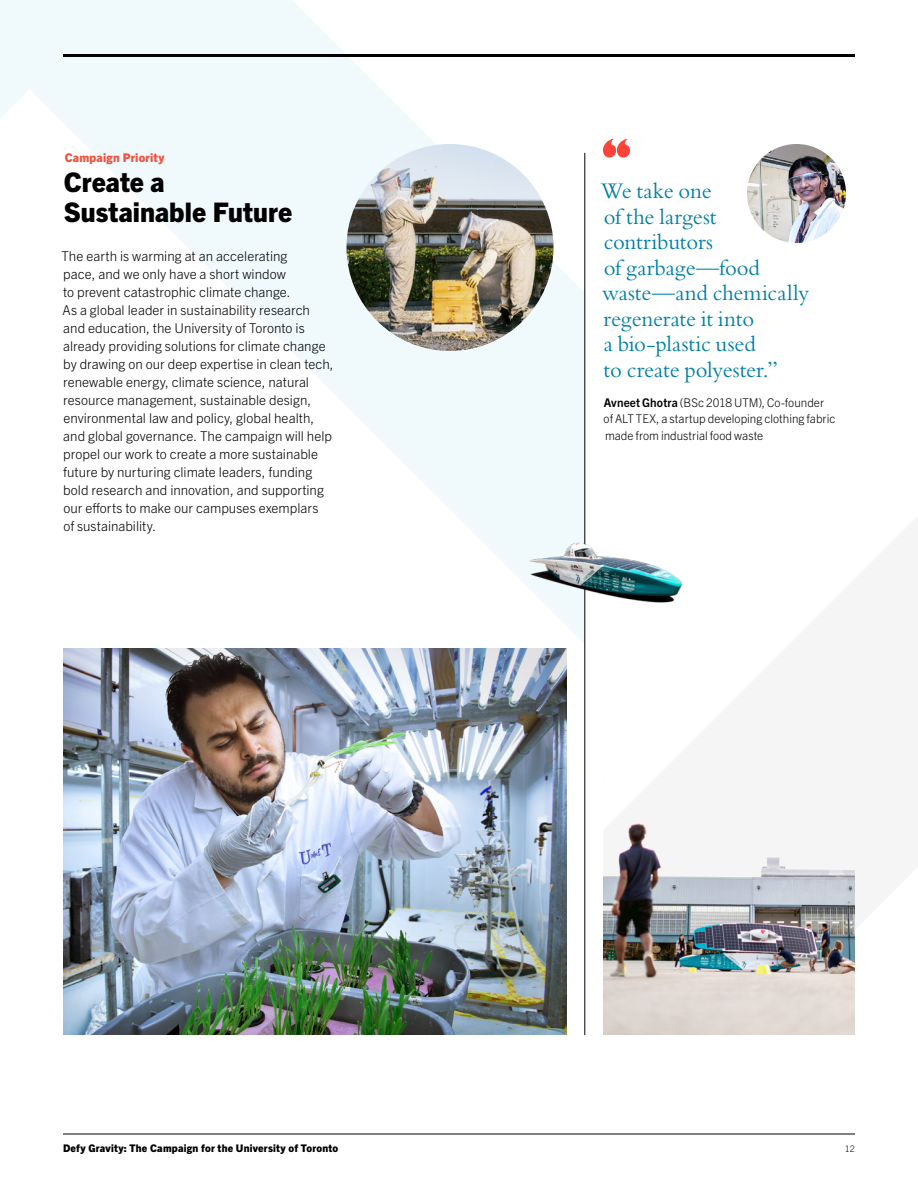
<style>
.page{position:relative;width:918px;height:1188px;background:#fff}
.page>*{position:absolute;margin:0;border:0;box-sizing:border-box;transform-origin:0 0}
.t1{font:800 27px/30px "Trade Gothic Next LT Pro";color:#000}
.t2{font:23.25px/25.5px "Bembo Std";letter-spacing:-.005em;color:#007fa4}
.t3{font:300 13.5px/18px "Trade Gothic Next LT Pro";color:#000}
.t4{font:300 12px/16.5px "Trade Gothic Next LT Pro";color:#000}
.t5{font:800 12px "Trade Gothic Next LT Pro";letter-spacing:.02em;color:#f0533f}
.t6{font:800 10.5px "Trade Gothic Next LT Pro";letter-spacing:.025em;color:#000}
.t7{font:300 9px "Trade Gothic Next LT Pro";color:#000}
.s1{font-weight:700}
</style>
<div class="page">
<svg style="left:0;top:0;width:585px;height:644px"></svg>
<hr style="left:585px;top:153px;width:1px;height:882px;background:#000">
<img style="left:63px;top:648px;width:504px;height:387px">
<img style="left:526px;top:533px;width:77px;height:86px">
<img style="left:346px;top:144px;width:208px;height:207px;border-radius:104px">
<svg style="left:603px;top:556px;width:252px;height:479px"></svg>
<img style="left:747px;top:144px;width:99px;height:99px;border-radius:50px">
<hr style="left:63px;top:54px;width:792px;height:3px;background:#000">
<hr style="left:63px;top:1134px;width:792px;height:1px;background:#000">
<svg style="left:603px;top:139px;width:27px;height:19px"></svg>
<p class="t5" style="left:65px;top:149px;width:101px">Campaign Priority</p>
<h1 class="t1" style="left:64px;top:165px;width:230px">Create a<br>Sustainable Future</h1>
<p class="t3" style="left:61px;top:246px;width:274px">The earth is warming at an accelerating<br>pace, and we only have a short window<br>to prevent catastrophic climate change.<br>As a global leader in sustainability research and education, the University of Toronto is already providing solutions for climate change by drawing on our deep expertise in clean tech, renewable energy, climate science, natural resource management, sustainable design, environmental law and policy, global health, and global governance. The campaign will help propel our work to create a more sustainable future by nurturing climate leaders, funding bold research and innovation, and supporting our efforts to make our campuses exemplars<br>of sustainability.</p>
<h2 class="t2" style="left:601px;top:178px;width:210px">We take one<br>of the largest contributors<br>of garbage—food waste—and chemically regenerate it into<br>a bio-plastic used<br>to create polyester.”</h2>
<p class="t4" style="left:604px;top:393px;width:233px"><span class="s1">Avneet Ghotra</span> (BSc 2018 UTM), Co-founder of ALT TEX, a startup developing clothing fabric made from industrial food waste</p>
<p class="t6" style="left:63px;top:1141px;width:277px">Defy Gravity: The Campaign for the University of Toronto</p>
<p class="t7" style="left:845px;top:1142px;width:12px">12</p>
</div>
